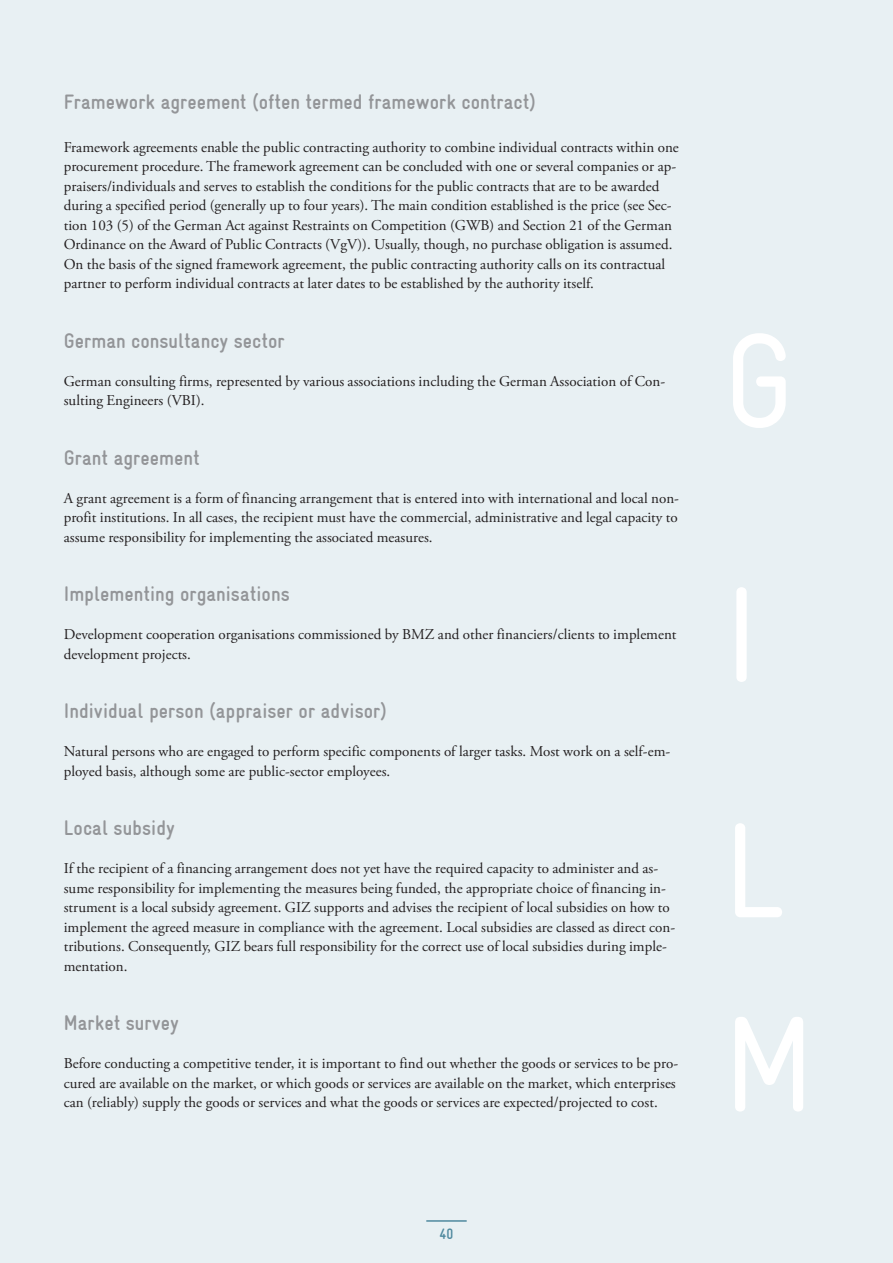
<style>
.page{position:relative;width:893px;height:1263px;background:#e8f0f3}
.page>*{position:absolute;margin:0;border:0;box-sizing:border-box;transform-origin:0 0}
.t1{font:condensed 135px/236px "Gravur";color:#fff}
.t2{font:700 condensed 21px "Gravur";color:#939598}
.t3{font:15px/19.5px "Adobe Garamond Pro";color:#231f20}
.t4{font:700 condensed 15px "Gravur";color:#4f899e}
</style>
<div class="page">
<hr style="left:426px;top:1220px;width:41px;height:2px;background:#4f899e">
<h2 class="t2" style="left:64px;top:90px;width:474px">Framework agreement (often termed framework contract)</h2>
<p class="t3" style="left:64px;top:138px;width:617px">Framework agreements enable the public contracting authority to combine individual contracts within one procurement procedure. The framework agreement can be concluded with one or several companies or ap&shy;praisers/individuals and serves to establish the conditions for the public contracts that are to be awarded during a specified period (generally up to four years). The main condition established is the price (see Sec&shy;tion 103 (5) of the German Act against Restraints on Competition (GWB) and Section 21 of the German Ordinance on the Award of Public Contracts (VgV)). Usually, though, no purchase obligation is assumed.<br>On the basis of the signed framework agreement, the public contracting authority calls on its contractual partner to perform individual contracts at later dates to be established by the authority itself.</p>
<h2 class="t2" style="left:64px;top:329px;width:222px">German consultancy sector</h2>
<p class="t3" style="left:64px;top:372px;width:603px">German consulting firms, represented by various associations including the German Association of Con&shy;sulting Engineers (VBI).</p>
<h2 class="t2" style="left:64px;top:446px;width:137px">Grant agreement</h2>
<p class="t3" style="left:64px;top:489px;width:617px;text-align:justify">A grant agreement is a form of financing arrangement that is entered into with international and local non&shy;profit institutions. In all cases, the recipient must have the commercial, administrative and legal capacity to assume responsibility for implementing the associated measures.</p>
<h2 class="t2" style="left:64px;top:582px;width:227px">Implementing organisations</h2>
<p class="t3" style="left:64px;top:625px;width:614px">Development cooperation organisations commissioned by BMZ and other financiers/clients to implement development projects.</p>
<h2 class="t2" style="left:64px;top:699px;width:325px">Individual person (appraiser or advisor)</h2>
<p class="t3" style="left:64px;top:742px;width:608px">Natural persons who are engaged to perform specific components of larger tasks. Most work on a self-em&shy;ployed basis, although some are public-sector employees.</p>
<h2 class="t2" style="left:64px;top:816px;width:113px">Local subsidy</h2>
<p class="t3" style="left:64px;top:859px;width:613px">If the recipient of a financing arrangement does not yet have the required capacity to administer and as&shy;sume responsibility for implementing the measures being funded, the appropriate choice of financing in&shy;strument is a local subsidy agreement. GIZ supports and advises the recipient of local subsidies on how to implement the agreed measure in compliance with the agreement. Local subsidies are classed as direct con&shy;tributions. Consequently, GIZ bears full responsibility for the correct use of local subsidies during imple&shy;mentation.</p>
<h2 class="t2" style="left:64px;top:1011px;width:117px">Market survey</h2>
<p class="t3" style="left:64px;top:1054px;width:616px">Before conducting a competitive tender, it is important to find out whether the goods or services to be pro&shy;cured are available on the market, or which goods or services are available on the market, which enterprises can (reliably) supply the goods or services and what the goods or services are expected/projected to cost.</p>
<p class="t4" style="left:440px;top:1225px;width:15px">40</p>
<p class="t4" style="left:440px;top:1230px;width:15px">40</p>
<h1 class="t1" style="left:723px;top:263px;width:74px">G</h1>
<h1 class="t1" style="left:723px;top:517px;width:65px">I<br>L</h1>
<h1 class="t1" style="left:723px;top:946px;width:94px">M</h1>
</div>
